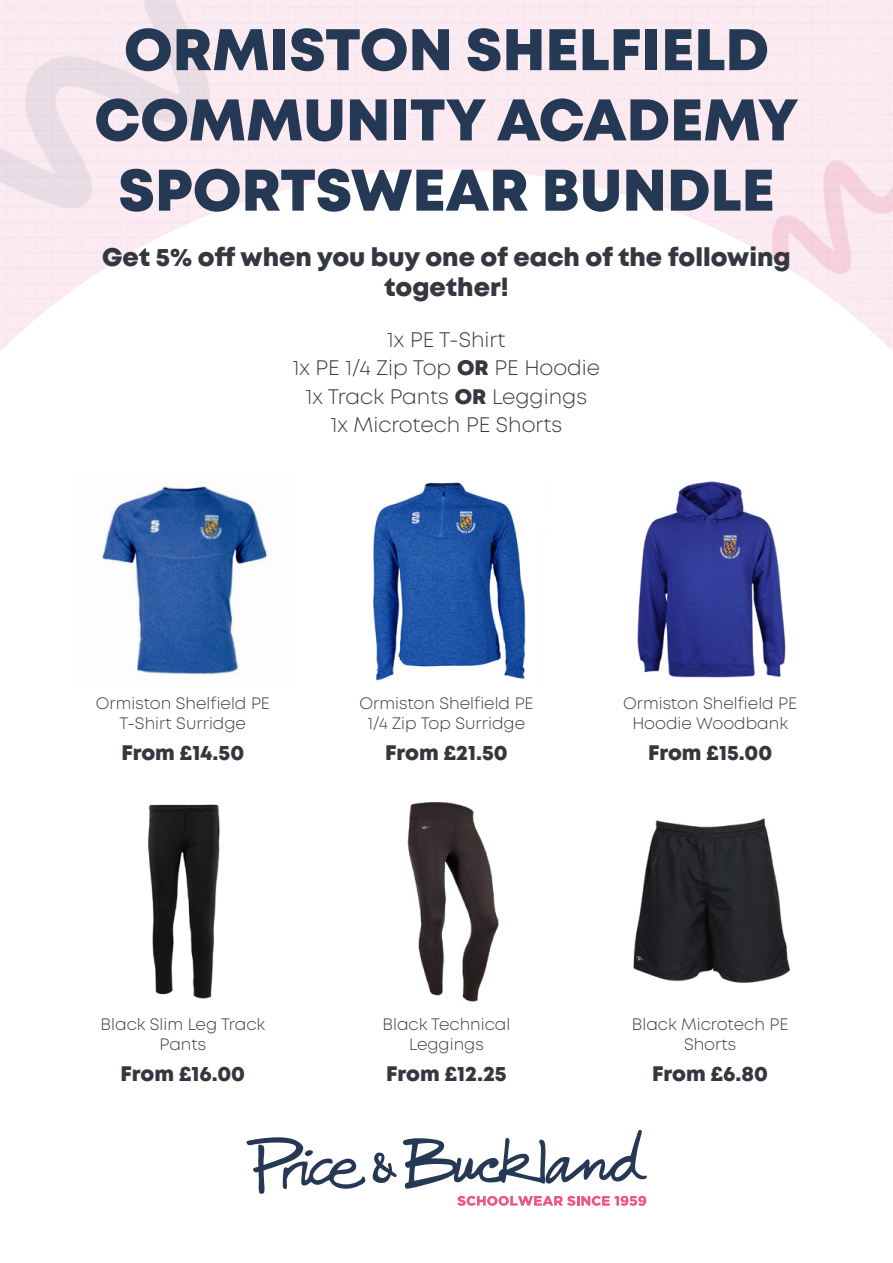
<style>
.page{position:relative;width:893px;height:1263px;background:#fff}
.page>*{position:absolute;margin:0;border:0;box-sizing:border-box;transform-origin:0 0}
.t1{font:800 58.5px/70.2px "Mont";color:#253955;text-align:center}
.t2{font:800 25.5px/30.6px "Mont";color:#353740;text-align:center}
.t3{font:300 21px/28.5px "Mont";color:#353740;text-align:center}
.t4{font:800 21px "Mont";color:#353740}
.t5{font:300 16.5px/19.8px "Mont";color:#353740;text-align:center}
.s1{font-weight:800}
</style>
<div class="page">
<svg style="left:246px;top:1137px;width:120px;height:57px"></svg>
<svg style="left:372px;top:1130px;width:275px;height:59px"></svg>
<svg style="left:457px;top:1196px;width:189px;height:10px"></svg>
<div style="left:725px;top:109px;width:168px;height:60px;background:#fbeaf0"></div>
<img style="left:0;top:0;width:212px;height:169px">
<svg style="left:0;top:169px;width:893px;height:182px"></svg>
<img style="left:102px;top:486px;width:165px;height:189px">
<img style="left:147px;top:804px;width:73px;height:195px">
<img style="left:373px;top:482px;width:153px;height:199px">
<img style="left:407px;top:802px;width:92px;height:200px">
<img style="left:637px;top:481px;width:149px;height:197px">
<img style="left:633px;top:818px;width:157px;height:165px">
<h1 class="t1" style="left:94px;top:15px;width:706px">ORMISTON SHELFIELD<br>COMMUNITY ACADEMY<br>SPORTSWEAR BUNDLE</h1>
<h2 class="t2" style="left:102px;top:242px;width:690px">Get 5% off when you buy one of each of the following together!</h2>
<p class="t3" style="left:293px;top:325px;width:309px">1x PE T-Shirt<br>1x PE 1/4 Zip Top <span class="s1">OR</span> PE Hoodie<br>1x Track Pants <span class="s1">OR</span> Leggings<br>1x Microtech PE Shorts</p>
<p class="t5" style="left:96px;top:694px;width:176px">Ormiston Shelfield PE<br>T-Shirt Surridge</p>
<p class="t4" style="left:121px;top:739px;width:124px">From £14.50</p>
<p class="t5" style="left:359px;top:694px;width:176px">Ormiston Shelfield PE<br>1/4 Zip Top Surridge</p>
<p class="t4" style="left:385px;top:739px;width:124px">From £21.50</p>
<p class="t5" style="left:623px;top:694px;width:176px">Ormiston Shelfield PE<br>Hoodie Woodbank</p>
<p class="t4" style="left:648px;top:739px;width:126px">From £15.00</p>
<p class="t5" style="left:101px;top:1015px;width:166px">Black Slim Leg Track<br>Pants</p>
<p class="t4" style="left:121px;top:1060px;width:126px">From £16.00</p>
<p class="t5" style="left:382px;top:1015px;width:129px">Black Technical<br>Leggings</p>
<p class="t4" style="left:386px;top:1060px;width:122px">From £12.25</p>
<p class="t5" style="left:632px;top:1015px;width:158px">Black Microtech PE<br>Shorts</p>
<p class="t4" style="left:652px;top:1060px;width:117px">From £6.80</p>
</div>
